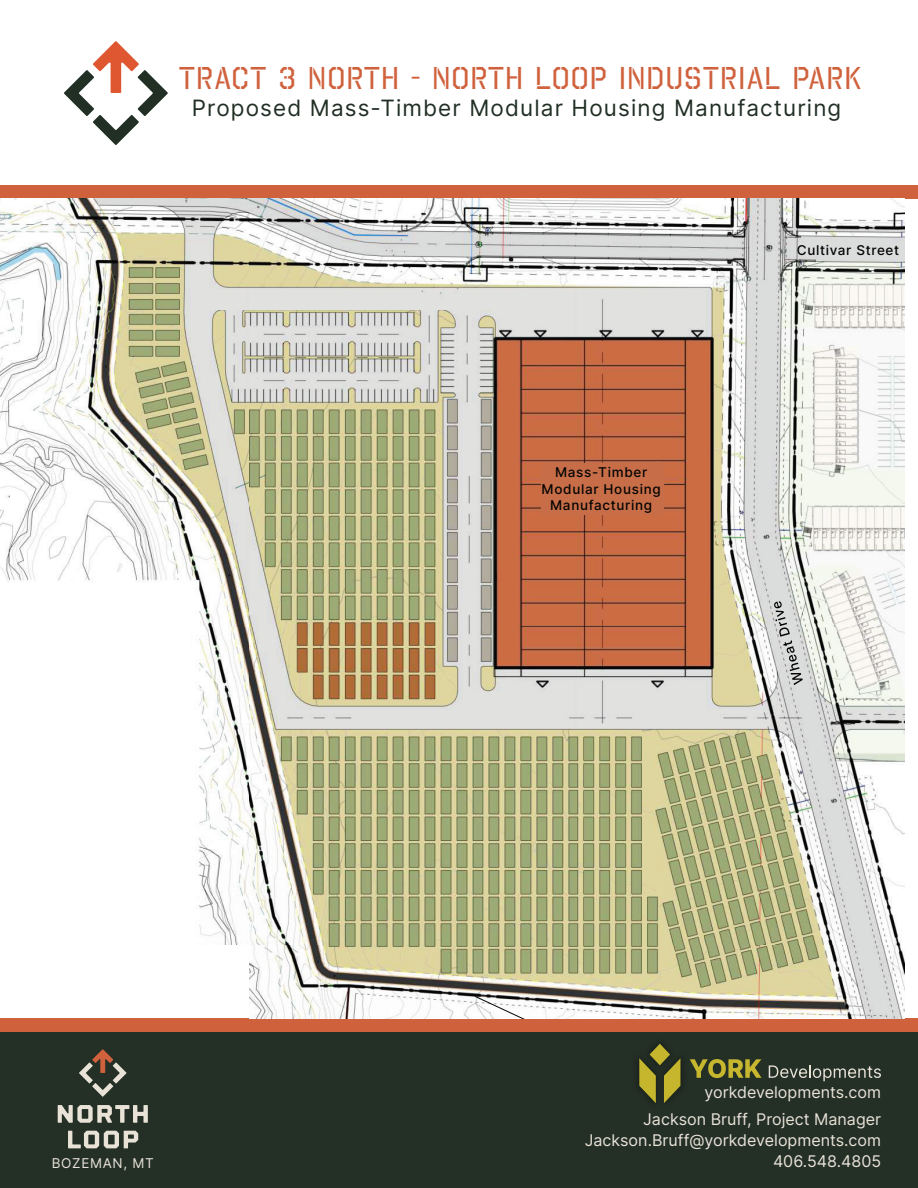
<style>
.page{position:relative;width:918px;height:1188px;background:#fff}
.page>*{position:absolute;margin:0;border:0;box-sizing:border-box;transform-origin:0 0}
.t1{font:31.5px "Octin Stencil Rg";letter-spacing:.05em;color:#d0613d}
.t2{font:22.5px "Inter";letter-spacing:.05em;color:#212f25}
.t3{font:16.05px/27px "Inter";color:#e8e2d7;text-align:right}
.t4{font:500 13.5px/16.2px "Inter";letter-spacing:.05em;color:#040503;text-align:center}
.t5{font:13.5px "Inter";letter-spacing:.05em;color:#e8e2d7}
</style>
<div class="page">
<div style="left:0;top:1032px;width:918px;height:156px;background:#242f26"></div>
<img style="left:680px;top:1058px;width:1px;height:28px">
<svg style="left:639px;top:1044px;width:41px;height:59px"></svg>
<svg style="left:690px;top:1059px;width:72px;height:19px"></svg>
<svg style="left:769px;top:1065px;width:112px;height:16px"></svg>
<svg style="left:79px;top:1049px;width:48px;height:48px"></svg>
<svg style="left:58px;top:1105px;width:90px;height:18px"></svg>
<svg style="left:68px;top:1131px;width:70px;height:17px"></svg>
<div style="left:0;top:1019px;width:918px;height:13px;background:#d0613d"></div>
<svg style="left:64px;top:41px;width:104px;height:104px"></svg>
<div style="left:0;top:185px;width:918px;height:13px;background:#d0613d"></div>
<img style="left:0;top:198px;width:250px;height:746px">
<img style="left:250px;top:198px;width:654px;height:820px">
<svg style="left:475px;top:996px;width:82px;height:22px"></svg>
<div style="left:541px;top:463px;width:122px;height:52px;background:#c76d48"></div>
<svg style="left:774px;top:601px;width:29px;height:84px;background:#c0c1c0"></svg>
<h1 class="t1" style="left:179px;top:60px;width:684px">TRACT 3 NORTH - NORTH LOOP INDUSTRIAL PARK</h1>
<h2 class="t2" style="left:192px;top:92px;width:651px">Proposed Mass-Timber Modular Housing Manufacturing</h2>
<p class="t4" style="left:542px;top:464px;width:121px">Mass-Timber<br>Modular Housing<br>Manufacturing</p>
<p class="t4" style="left:797px;top:241px;width:104px">Cultivar Street</p>
<p class="t3" style="left:643px;top:1078px;width:239px">yorkdevelopments.com<br>Jackson Bruff, Project Manager</p>
<p class="t3" style="left:585px;top:1126px;width:298px">Jackson.Bruff@yorkdevelopments.com</p>
<p class="t5" style="left:52px;top:1153px;width:103px">BOZEMAN, MT</p>
<p class="t3" style="left:773px;top:1147px;width:110px">406.548.4805</p>
</div>
